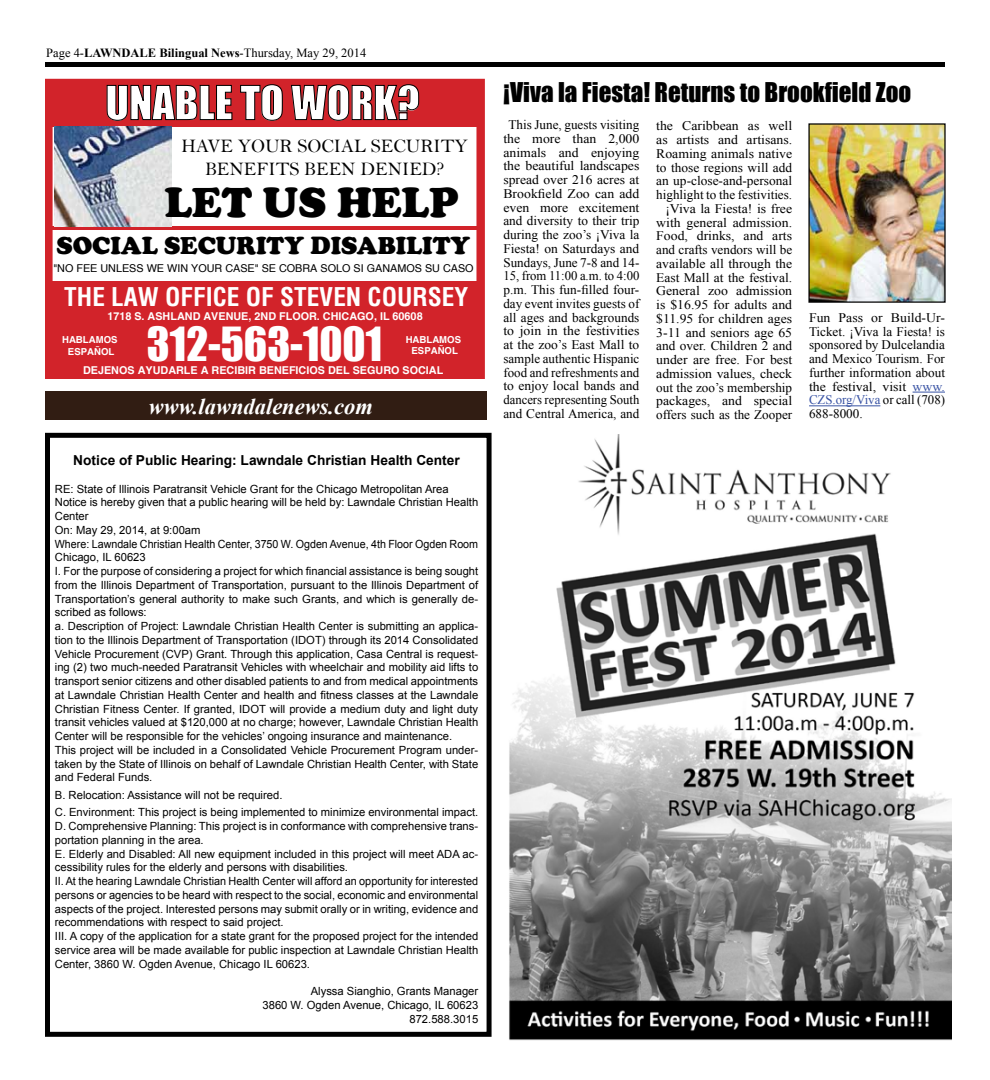
<style>
.page{position:relative;width:990px;height:1080px;background:#fff}
.page>*{position:absolute;margin:0;border:0;box-sizing:border-box;transform-origin:0 0}
.t1{font:43.25px "Impact";color:#fff}
.t2{font:900 43.25px "Cooper";color:#000}
.t3{font:700 25.25px "Helvetica Condensed";color:#fff}
.t4{font:900 25.25px "Cooper";color:#000}
.t5{font:25px "Impact";color:#000}
.t6{font:italic 700 22.5px "Times New Roman";color:#fff}
.t7{font:19.25px/22.8px "Bell";color:#000;text-align:center}
.t8{font:700 13.75px "Arial";color:#000}
.t9{font:13.12px/13.8px "Times New Roman";color:#000;text-align:right;scale:1.05 1}
.t10{font:13.12px/13.8px "Times New Roman";color:#000;text-align:center}
.t11{font:12.5px "Times New Roman";color:#000}
.t12{font:11.25px/13.8px "Arial";color:#000}
.t13{font:700 10.75px "Helvetica";color:#fff}
.t14{font:10.75px "Helvetica";color:#000}
.t15{font:700 9.62px/11.4px "Helvetica";color:#fff;text-align:center}
.s1{font-weight:700}
.s2{color:#3953a4}
</style>
<div class="page">
<div style="left:45px;top:433px;width:447px;height:604px;border:5px solid #000"></div>
<div style="left:45px;top:62px;width:900px;height:6px;background:#000"></div>
<img style="left:509px;top:434px;width:442px;height:607px">
<svg style="left:45px;top:79px;width:440px;height:299px"></svg>
<div style="left:45px;top:81px;width:434px;height:45px;background:#d2232a"></div>
<svg style="left:106px;top:85px;width:127px;height:36px"></svg>
<svg style="left:240px;top:84px;width:43px;height:37px"></svg>
<svg style="left:291px;top:84px;width:128px;height:37px"></svg>
<hr style="left:52px;top:227px;width:427px;height:3px;background:#d2232a">
<div style="left:51px;top:282px;width:429px;height:91px;background:#d2232a"></div>
<img style="left:54px;top:127px;width:118px;height:99px">
<div style="left:45px;top:391px;width:442px;height:29px;background:#311d13"></div>
<hr style="left:913px;top:392px;width:32px;height:1px;background:#3953a4">
<hr style="left:809px;top:406px;width:71px;height:1px;background:#3953a4">
<img style="left:810px;top:125px;width:134px;height:176px">
<p class="t11" style="left:46px;top:45px;width:322px">Page 4-<span class="s1">LAWNDALE Bilingual News</span>-Thursday, May 29, 2014</p>
<h1 class="t1" style="left:105px;top:69px;width:316px">UNABLE TO WORK?</h1>
<h3 class="t7" style="left:182px;top:135px;width:288px">HAVE YOUR SOCIAL SECURITY<br>BENEFITS BEEN DENIED?</h3>
<h1 class="t2" style="left:165px;top:177px;width:295px">LET US HELP</h1>
<h2 class="t4" style="left:56px;top:231px;width:415px">SOCIAL SECURITY DISABILITY</h2>
<p class="t14" style="left:53px;top:262px;width:422px">"NO FEE UNLESS WE WIN YOUR CASE" SE COBRA SOLO SI GANAMOS SU CASO</p>
<h2 class="t3" style="left:64px;top:280px;width:406px">THE LAW OFFICE OF STEVEN COURSEY</h2>
<p class="t13" style="left:107px;top:310px;width:317px">1718 S. ASHLAND AVENUE, 2ND FLOOR. CHICAGO, IL 60608</p>
<h1 class="t1" style="left:147px;top:310px;width:237px">312-563-1001</h1>
<p class="t13" style="left:83px;top:364px;width:362px">DEJENOS AYUDARLE A RECIBIR BENEFICIOS DEL SEGURO SOCIAL</p>
<p class="t15" style="left:62px;top:335px;width:57px">HABLAMOS<br>ESPAÑOL</p>
<p class="t15" style="left:406px;top:334px;width:57px">HABLAMOS<br>ESPAÑOL</p>
<h3 class="t6" style="left:149px;top:391px;width:226px">www.lawndalenews.com</h3>
<p class="t8" style="left:73px;top:451px;width:388px">Notice of Public Hearing: Lawndale Christian Health Center</p>
<p class="t12" style="left:55px;top:482px;width:425px">RE: State of Illinois Paratransit Vehicle Grant for the Chicago Metropolitan Area Notice is hereby given that a public hearing will be held by: Lawndale Christian Health Center<br>On: May 29, 2014, at 9:00am<br>Where: Lawndale Christian Health Center, 3750 W. Ogden Avenue, 4th Floor Ogden Room Chicago, IL 60623<br>I. For the purpose of considering a project for which financial assistance is being sought from the Illinois Department of Transportation, pursuant to the Illinois Department of Transportation’s general authority to make such Grants, and which is generally de&shy;scribed as follows:<br>a. Description of Project: Lawndale Christian Health Center is submitting an applica&shy;tion to the Illinois Department of Transportation (IDOT) through its 2014 Consolidated Vehicle Procurement (CVP) Grant. Through this application, Casa Central is request&shy;ing (2) two much-needed Paratransit Vehicles with wheelchair and mobility aid lifts to transport senior citizens and other disabled patients to and from medical appointments at Lawndale Christian Health Center and health and fitness classes at the Lawndale Christian Fitness Center. If granted, IDOT will provide a medium duty and light duty transit vehicles valued at $120,000 at no charge; however, Lawndale Christian Health Center will be responsible for the vehicles’ ongoing insurance and maintenance.<br>This project will be included in a Consolidated Vehicle Procurement Program under&shy;taken by the State of Illinois on behalf of Lawndale Christian Health Center, with State and Federal Funds.</p>
<p class="t12" style="left:55px;top:786px;width:425px;line-height:17.5px">B. Relocation: Assistance will not be required.<br>C. Environment: This project is being implemented to minimize environmental impact.</p>
<p class="t12" style="left:55px;top:819px;width:425px">D. Comprehensive Planning: This project is in conformance with comprehensive trans&shy;portation planning in the area.<br>E. Elderly and Disabled: All new equipment included in this project will meet ADA ac&shy;cessibility rules for the elderly and persons with disabilities.<br>II. At the hearing Lawndale Christian Health Center will afford an opportunity for interested persons or agencies to be heard with respect to the social, economic and environmental aspects of the project. Interested persons may submit orally or in writing, evidence and recommendations with respect to said project.<br>III. A copy of the application for a state grant for the proposed project for the intended service area will be made available for public inspection at Lawndale Christian Health Center, 3860 W. Ogden Avenue, Chicago IL 60623.</p>
<p class="t12" style="left:263px;top:984px;width:217px;text-align:right">Alyssa Sianghio, Grants Manager<br>3860 W. Ogden Avenue, Chicago, IL 60623<br>872.588.3015</p>
<h3 class="t5" style="left:503px;top:73px;width:409px">¡Viva la Fiesta! Returns to Brookfield Zoo</h3>
<p class="t10" style="left:503px;top:118px;width:137px">This June, guests visiting the more than 2,000 animals and enjoying the beautiful landscapes spread over 216 acres at<br>Brookfield Zoo can add even more excitement and diversity to their trip during the zoo’s ¡Viva la<br>Fiesta! on Saturdays and<br>Sundays, June 7-8 and 14-<br>15, from 11:00 a.m. to 4:00 p.m. This fun-filled four&shy;day event invites guests of all ages and backgrounds to join in the festivities at the zoo’s East Mall to sample authentic Hispanic food and refreshments and to enjoy local bands and dancers representing South and Central America, and</p>
<p class="t9" style="left:656px;top:119px;width:131px">the Caribbean as well as artists and artisans.<br>Roaming animals native to those regions will add an up-close-and-personal highlight to the festivities. ¡Viva la Fiesta! is free with general admission.<br>Food, drinks, and arts and crafts vendors will be available all through the<br>East Mall at the festival.<br>General zoo admission is $16.95 for adults and $11.95 for children ages<br>3-11 and seniors age 65 and over. Children 2 and under are free. For best admission values, check out the zoo’s membership packages, and special offers such as the Zooper</p>
<p class="t9" style="left:809px;top:310px;width:131px;text-align:justify">Fun Pass or Build-Ur-Ticket. ¡Viva la Fiesta! is sponsored by Dulcelandia and Mexico Tourism. For further information about the festival, visit <span class="s2">www.<br>CZS.org/Viva</span> or call (708)<br>688-8000.</p>
</div>
